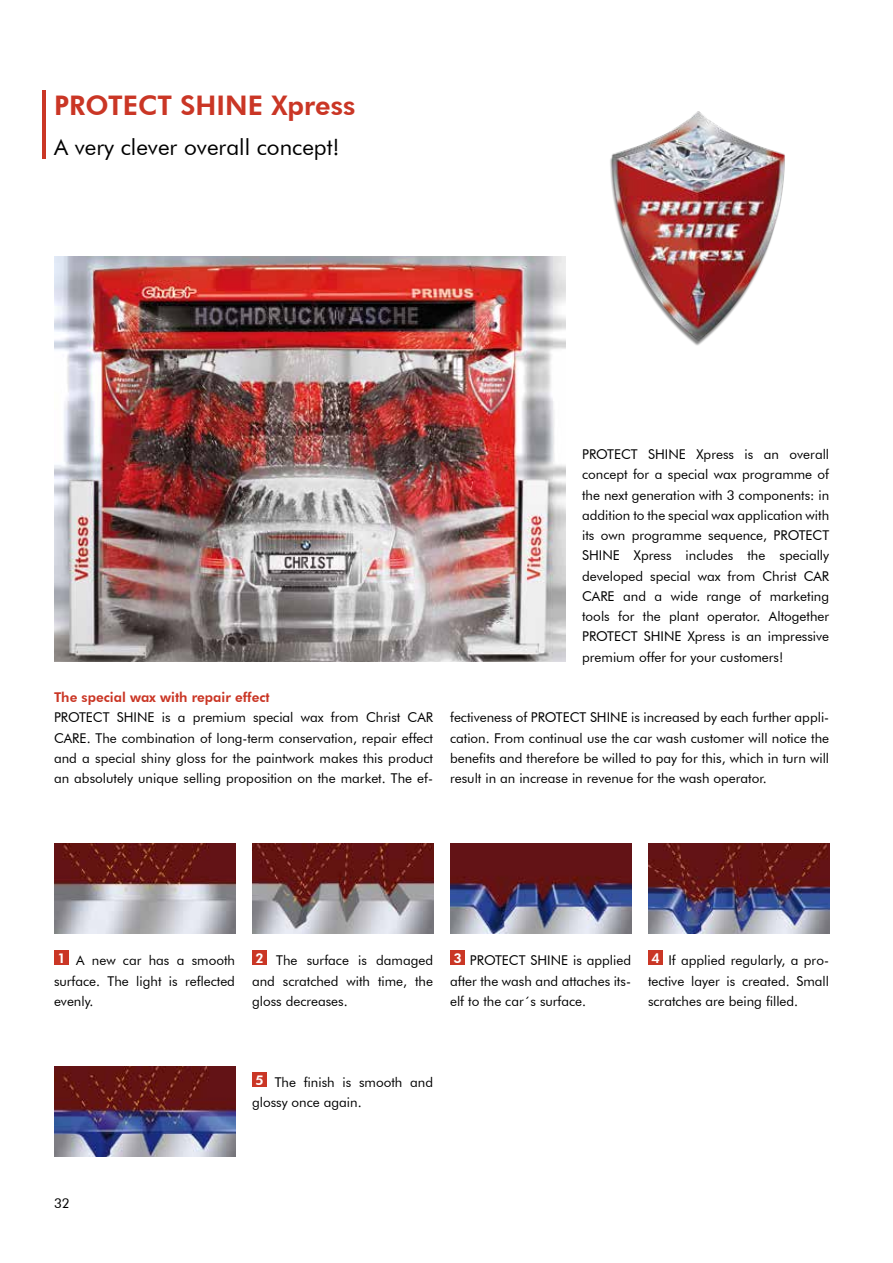
<style>
.page{position:relative;width:893px;height:1263px;background:#fff}
.page>*{position:absolute;margin:0;border:0;box-sizing:border-box;transform-origin:0 0}
.t1{font:800 27px "Futura BT";color:#ca3625}
.t2{font:22.5px "Futura BT";color:#000}
.t3{font:13.5px/20.2px "Futura BT";color:#000;text-align:justify}
.t4{font:800 13.5px "Futura BT";color:#ca3625}
</style>
<div class="page">
<img style="left:54px;top:256px;width:511px;height:405px">
<img style="left:610px;top:111px;width:175px;height:235px">
<img style="left:54px;top:1067px;width:181px;height:89px">
<img style="left:648px;top:844px;width:181px;height:90px">
<img style="left:252px;top:844px;width:181px;height:90px">
<img style="left:450px;top:844px;width:181px;height:90px">
<img style="left:54px;top:844px;width:181px;height:90px">
<div style="left:54px;top:950px;width:15px;height:15px;background:#ca3625"></div>
<div style="left:252px;top:950px;width:15px;height:15px;background:#ca3625"></div>
<div style="left:450px;top:950px;width:15px;height:15px;background:#ca3625"></div>
<div style="left:648px;top:950px;width:15px;height:15px;background:#ca3625"></div>
<div style="left:252px;top:1072px;width:15px;height:15px;background:#ca3625"></div>
<hr style="left:42px;top:90px;width:3px;height:68px;background:#ca3625">
<h1 class="t1" style="left:54px;top:89px;width:303px">PROTECT SHINE Xpress</h1>
<h2 class="t2" style="left:54px;top:134px;width:287px">A very clever overall concept!</h2>
<p class="t3" style="left:582px;top:444px;width:249px">PROTECT SHINE Xpress is an overall concept for a special wax programme of the next generation with 3 components: in addition to the special wax application with its own programme sequence, PROTECT SHINE Xpress includes the specially developed special wax from Christ CAR CARE and a wide range of marketing tools for the plant operator. Altogether PROTECT SHINE Xpress is an impressive premium offer for your customers!</p>
<p class="t4" style="left:54px;top:689px;width:217px">The special wax with repair effect</p>
<p class="t3" style="left:54px;top:707px;width:381px">PROTECT SHINE is a premium special wax from Christ CAR CARE. The combination of long-term conservation, repair effect and a special shiny gloss for the paintwork makes this product an absolutely unique selling proposition on the market. The ef-</p>
<p class="t3" style="left:450px;top:707px;width:381px">fectiveness of PROTECT SHINE is increased by each further appli&shy;cation. From continual use the car wash customer will notice the benefits and therefore be willed to pay for this, which in turn will result in an increase in revenue for the wash operator.</p>
<p class="t3" style="left:54px;top:950px;width:183px"><sup>1</sup> A new car has a smooth surface. The light is reflected evenly.</p>
<p class="t3" style="left:252px;top:950px;width:183px"><sup>2</sup> The surface is damaged and scratched with time, the gloss decreases.</p>
<p class="t3" style="left:450px;top:950px;width:183px"><sup>3</sup> PROTECT SHINE is applied after the wash and attaches its&shy;elf to the car´s surface.</p>
<p class="t3" style="left:648px;top:950px;width:183px"><sup>4</sup> If applied regularly, a pro&shy;tective layer is created. Small scratches are being filled.</p>
<p class="t3" style="left:54px;top:1193px;width:17px">32</p>
<p class="t3" style="left:252px;top:1072px;width:183px"><sup>5</sup> The finish is smooth and glossy once again.</p>
</div>
